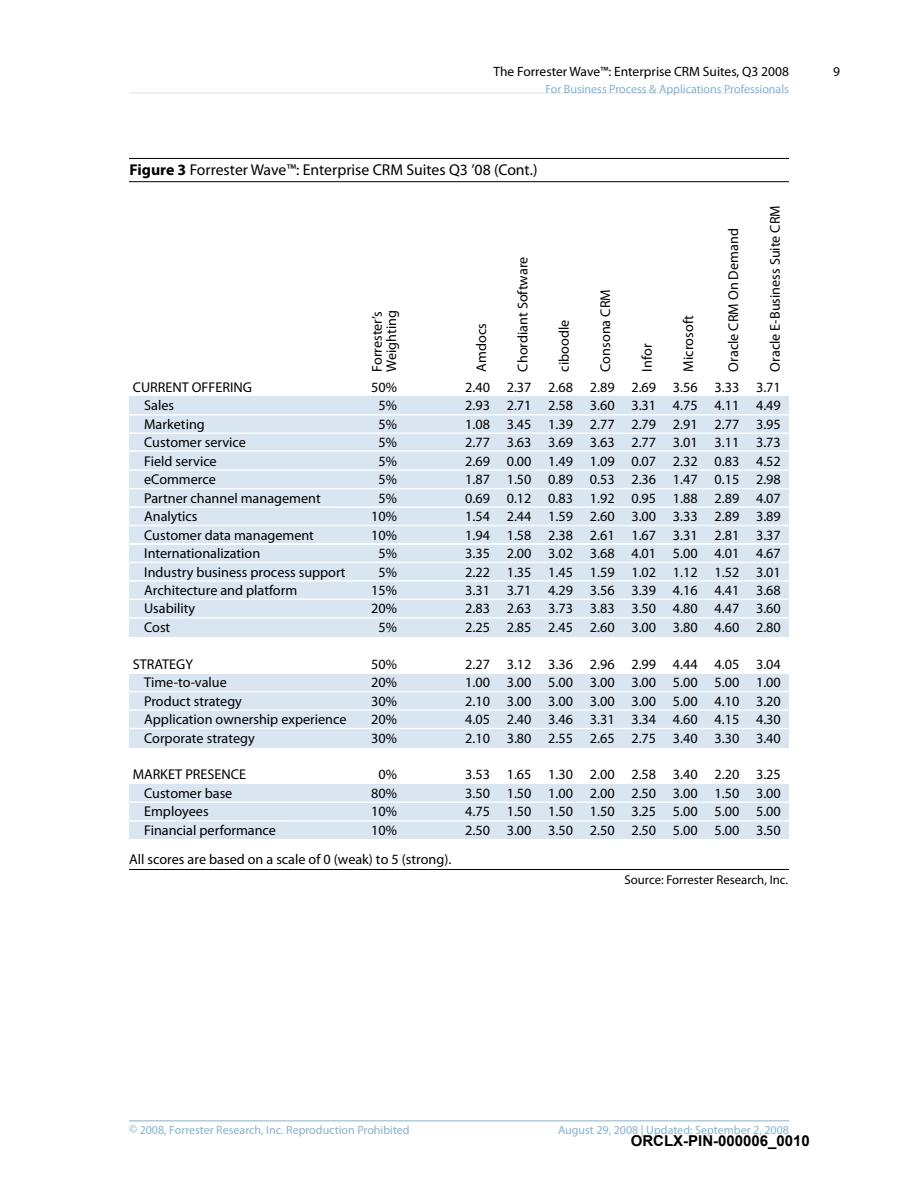
<style>
.page{position:relative;width:918px;height:1188px;background:#fff}
.page>*{position:absolute;margin:0;border:0;box-sizing:border-box;transform-origin:0 0}
.t1{font:15.75px "Myriad Pro";color:#000}
.t2{font:700 15px "Arial";color:#000}
.t3{font:14.25px/18.5px "Myriad Pro";color:#000;text-align:justify}
.t4{font:13.5px "Myriad Pro";color:#000}
.t5{font:12.75px "Myriad Pro";color:#000}
.t6{font:12px "Myriad Pro";color:#84b2cf}
.s1{font-weight:700}
</style>
<div class="page">
<hr style="left:129px;top:1120px;width:660px;height:1px;background:#84b2cf">
<hr style="left:129px;top:93px;width:660px;height:1px;background:#d4e4ee">
<hr style="left:129px;top:158px;width:660px;height:1px;background:#000">
<hr style="left:129px;top:181px;width:660px;height:1px;background:#000">
<hr style="left:129px;top:869px;width:660px;height:1px;background:#000">
<div style="left:129px;top:396px;width:660px;height:241px;background:#dae5f2"></div>
<div style="left:129px;top:784px;width:660px;height:55px;background:#dae5f2"></div>
<div style="left:129px;top:674px;width:660px;height:73px;background:#dae5f2"></div>
<hr style="left:129px;top:450px;width:660px;height:2px;background:#fff">
<hr style="left:129px;top:414px;width:660px;height:2px;background:#fff">
<hr style="left:129px;top:433px;width:660px;height:1px;background:#fff">
<hr style="left:129px;top:469px;width:660px;height:2px;background:#fff">
<hr style="left:129px;top:488px;width:660px;height:1px;background:#fff">
<hr style="left:129px;top:506px;width:660px;height:2px;background:#fff">
<hr style="left:129px;top:525px;width:660px;height:1px;background:#fff">
<hr style="left:129px;top:543px;width:660px;height:2px;background:#fff">
<hr style="left:129px;top:562px;width:660px;height:1px;background:#fff">
<hr style="left:129px;top:580px;width:660px;height:2px;background:#fff">
<hr style="left:129px;top:599px;width:660px;height:1px;background:#fff">
<hr style="left:129px;top:617px;width:660px;height:2px;background:#fff">
<hr style="left:129px;top:691px;width:660px;height:1px;background:#fff">
<hr style="left:129px;top:709px;width:660px;height:2px;background:#fff">
<hr style="left:129px;top:728px;width:660px;height:1px;background:#fff">
<hr style="left:129px;top:802px;width:660px;height:1px;background:#fff">
<hr style="left:129px;top:820px;width:660px;height:1px;background:#fff">
<p class="t4" style="left:494px;top:64px;width:297px">The Forrester Wave™: Enterprise CRM Suites, Q3 2008</p>
<p class="t6" style="left:545px;top:82px;width:245px">For Business Process &amp; Applications Professionals</p>
<p class="t1" style="left:130px;top:161px;width:410px"><span class="s1">Figure 3</span> Forrester Wave™: Enterprise CRM Suites Q3 ’08 (Cont.)</p>
<p class="t3" style="left:144px;top:378px;width:203px;text-align:left;text-indent:-11px">CURRENT OFFERING<br>Sales<br>Marketing<br>Customer service<br>Field service<br>eCommerce<br>Partner channel management<br>Analytics<br>Customer data management<br>Internationalization<br>Industry business process support<br>Architecture and platform<br>Usability<br>Cost</p>
<p class="t3" style="left:144px;top:655px;width:204px;text-align:left;text-indent:-11px">STRATEGY<br>Time-to-value<br>Product strategy<br>Application ownership experience<br>Corporate strategy</p>
<p class="t3" style="left:144px;top:766px;width:133px;text-align:left;text-indent:-11px">MARKET PRESENCE<br>Customer base<br>Employees<br>Financial performance</p>
<p class="t3" style="left:370px;top:372px;width:63px;line-height:14.2px;rotate:-90deg">Forrester’s<br>Weighting</p>
<p class="t3" style="left:371px;top:378px;width:27px;text-align:center">50%<br>5%<br>5%<br>5%<br>5%<br>5%<br>5%<br>10%<br>10%<br>5%<br>5%<br>15%<br>20%<br>5%</p>
<p class="t3" style="left:371px;top:655px;width:27px">50% 20% 30% 20% 30%</p>
<p class="t3" style="left:371px;top:766px;width:27px;text-align:center">0%<br>80%<br>10%<br>10%</p>
<p class="t3" style="left:129px;top:850px;width:324px">All scores are based on a scale of 0 (weak) to 5 (strong).</p>
<p class="t3" style="left:472px;top:372px;width:50px;rotate:-90deg">Amdocs</p>
<p class="t3" style="left:465px;top:378px;width:26px">2.40<br>2.93<br>1.08<br>2.77<br>2.69<br>1.87<br>0.69<br>1.54<br>1.94<br>3.35<br>2.22<br>3.31<br>2.83<br>2.25</p>
<p class="t3" style="left:465px;top:655px;width:26px">2.27<br>1.00<br>2.10<br>4.05<br>2.10</p>
<p class="t3" style="left:465px;top:766px;width:26px">3.53<br>3.50<br>4.75<br>2.50</p>
<p class="t3" style="left:514px;top:372px;width:116px;rotate:-90deg">Chordiant Software</p>
<p class="t3" style="left:507px;top:378px;width:26px">2.37<br>2.71<br>3.45<br>3.63<br>0.00<br>1.50<br>0.12<br>2.44<br>1.58<br>2.00<br>1.35<br>3.71<br>2.63<br>2.85</p>
<p class="t3" style="left:507px;top:655px;width:26px">3.12<br>3.00<br>3.00<br>2.40<br>3.80</p>
<p class="t3" style="left:507px;top:766px;width:26px">1.65<br>1.50<br>1.50<br>3.00</p>
<p class="t3" style="left:555px;top:372px;width:53px;rotate:-90deg">ciboodle</p>
<p class="t3" style="left:548px;top:378px;width:26px">2.68<br>2.58<br>1.39<br>3.69<br>1.49<br>0.89<br>0.83<br>1.59<br>2.38<br>3.02<br>1.45<br>4.29<br>3.73<br>2.45</p>
<p class="t3" style="left:548px;top:655px;width:26px">3.36<br>5.00<br>3.00<br>3.46<br>2.55</p>
<p class="t3" style="left:548px;top:766px;width:26px">1.30<br>1.00<br>1.50<br>3.50</p>
<p class="t3" style="left:597px;top:372px;width:84px;rotate:-90deg">Consona CRM</p>
<p class="t3" style="left:590px;top:378px;width:26px">2.89<br>3.60<br>2.77<br>3.63<br>1.09<br>0.53<br>1.92<br>2.60<br>2.61<br>3.68<br>1.59<br>3.56<br>3.83<br>2.60</p>
<p class="t3" style="left:590px;top:655px;width:26px">2.96<br>3.00<br>3.00<br>3.31<br>2.65</p>
<p class="t3" style="left:590px;top:766px;width:26px">2.00<br>2.00<br>1.50<br>2.50</p>
<p class="t3" style="left:638px;top:372px;width:29px;rotate:-90deg">Infor</p>
<p class="t3" style="left:631px;top:378px;width:26px">2.69<br>3.31<br>2.79<br>2.77<br>0.07<br>2.36<br>0.95<br>3.00<br>1.67<br>4.01<br>1.02<br>3.39<br>3.50<br>3.00</p>
<p class="t3" style="left:631px;top:655px;width:26px">2.99<br>3.00<br>3.00<br>3.34<br>2.75</p>
<p class="t3" style="left:631px;top:766px;width:26px">2.58<br>2.50<br>3.25<br>2.50</p>
<p class="t3" style="left:679px;top:372px;width:57px;rotate:-90deg">Microsoft</p>
<p class="t3" style="left:673px;top:378px;width:26px">3.56<br>4.75<br>2.91<br>3.01<br>2.32<br>1.47<br>1.88<br>3.33<br>3.31<br>5.00<br>1.12<br>4.16<br>4.80<br>3.80</p>
<p class="t3" style="left:673px;top:655px;width:26px">4.44<br>5.00<br>5.00<br>4.60<br>3.40</p>
<p class="t3" style="left:673px;top:766px;width:26px">3.40<br>3.00<br>5.00<br>5.00</p>
<p class="t3" style="left:725px;top:372px;width:145px;rotate:-90deg">Oracle CRM On Demand</p>
<p class="t3" style="left:715px;top:378px;width:26px">3.33<br>4.11<br>2.77<br>3.11<br>0.83<br>0.15<br>2.89<br>2.89<br>2.81<br>4.01<br>1.52<br>4.41<br>4.47<br>4.60</p>
<p class="t3" style="left:715px;top:655px;width:26px">4.05<br>5.00<br>4.10<br>4.15<br>3.30</p>
<p class="t3" style="left:715px;top:766px;width:26px">2.20<br>1.50<br>5.00<br>5.00</p>
<p class="t3" style="left:766px;top:372px;width:168px;rotate:-90deg">Oracle E-Business Suite CRM</p>
<p class="t3" style="left:756px;top:378px;width:26px">3.71<br>4.49<br>3.95<br>3.73<br>4.52<br>2.98<br>4.07<br>3.89<br>3.37<br>4.67<br>3.01<br>3.68<br>3.60<br>2.80</p>
<p class="t3" style="left:756px;top:655px;width:26px">3.04<br>1.00<br>3.20<br>4.30<br>3.40</p>
<p class="t3" style="left:756px;top:766px;width:26px">3.25<br>3.00<br>5.00<br>3.50</p>
<p class="t5" style="left:625px;top:873px;width:165px">Source: Forrester Research, Inc.</p>
<p class="t4" style="left:833px;top:64px;width:8px">9</p>
<p class="t6" style="left:129px;top:1123px;width:282px">© 2008, Forrester Research, Inc. Reproduction Prohibited</p>
<p class="t6" style="left:558px;top:1123px;width:232px">August 29, 2008 | Updated: September 2, 2008</p>
<p class="t2" style="left:631px;top:1131px;width:181px">ORCLX-PIN-000006_0010</p>
</div>
